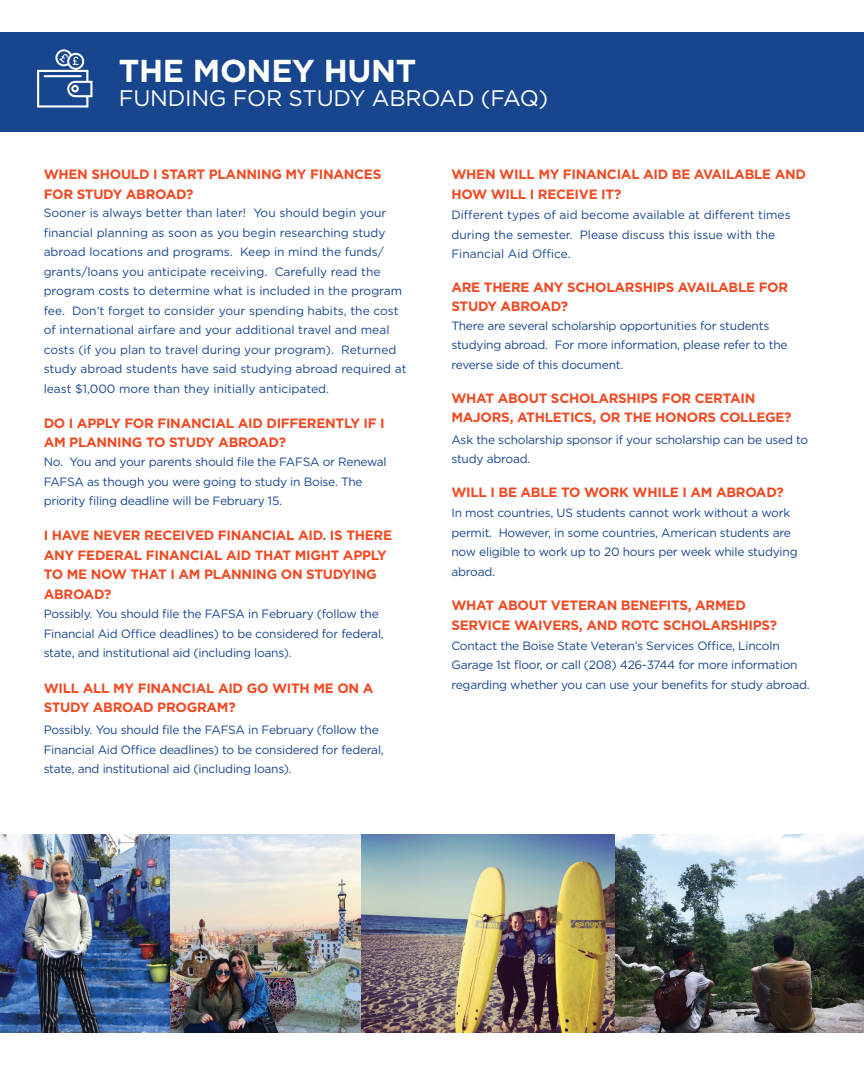
<style>
.page{position:relative;width:864px;height:1080px;background:#fff}
.page>*{position:absolute;margin:0;border:0;box-sizing:border-box;transform-origin:0 0}
.t1{font:700 31.65px "Gotham";letter-spacing:-.01em;color:#fff}
.t2{font:22.5px "Gotham";letter-spacing:-.01em;color:#fff}
.t3{font:700 13.5px/19.5px "Gotham";letter-spacing:-.02em;color:#f04a23}
.t4{font:12px/19.5px "Gotham";letter-spacing:-.02em;color:#17468e}
.t5{font:12px/19.5px "Gotham";color:#17468e}
</style>
<div class="page">
<div style="left:0;top:32px;width:864px;height:100px;background:#17468e"></div>
<svg style="left:37px;top:49px;width:55px;height:59px"></svg>
<img style="left:615px;top:834px;width:249px;height:199px">
<img style="left:170px;top:834px;width:191px;height:199px">
<img style="left:361px;top:834px;width:254px;height:199px">
<img style="left:0;top:834px;width:170px;height:199px">
<p class="t1" style="left:119px;top:50px;width:299px">THE MONEY HUNT</p>
<p class="t2" style="left:119px;top:83px;width:431px">FUNDING FOR STUDY ABROAD (FAQ)</p>
<p class="t3" style="left:44px;top:165px;width:339px">WHEN SHOULD I START PLANNING MY FINANCES<br>FOR STUDY ABROAD?</p>
<p class="t5" style="left:44px;top:203px;width:364px">Sooner is always better than later! You should begin your fnancial planning as soon as you begin researching study abroad locations and programs. Keep in mind the funds/ grants/loans you anticipate receiving. Carefully read the program costs to determine what is included in the program fee. Don’t forget to consider your spending habits, the cost of international airfare and your additional travel and meal costs (if you plan to travel during your program). Returned study abroad students have said studying abroad required at least $1,000 more than they initially anticipated.</p>
<p class="t3" style="left:44px;top:413px;width:343px">DO I APPLY FOR FINANCIAL AID DIFFERENTLY IF I<br>AM PLANNING TO STUDY ABROAD?</p>
<p class="t4" style="left:44px;top:452px;width:345px">No. You and your parents should fle the FAFSA or Renewal<br>FAFSA as though you were going to study in Boise. The priority fling deadline will be February 15.</p>
<p class="t3" style="left:44px;top:526px;width:350px">I HAVE NEVER RECEIVED FINANCIAL AID. IS THERE ANY FEDERAL FINANCIAL AID THAT MIGHT APPLY TO ME NOW THAT I AM PLANNING ON STUDYING ABROAD?</p>
<p class="t4" style="left:44px;top:604px;width:342px">Possibly. You should fle the FAFSA in February (follow the<br>Financial Aid Ofce deadlines) to be considered for federal, state, and institutional aid (including loans).</p>
<p class="t3" style="left:44px;top:678px;width:331px">WILL ALL MY FINANCIAL AID GO WITH ME ON A<br>STUDY ABROAD PROGRAM?</p>
<p class="t4" style="left:44px;top:720px;width:342px">Possibly. You should fle the FAFSA in February (follow the<br>Financial Aid Ofce deadlines) to be considered for federal, state, and institutional aid (including loans).</p>
<p class="t3" style="left:451px;top:165px;width:356px">WHEN WILL MY FINANCIAL AID BE AVAILABLE AND<br>HOW WILL I RECEIVE IT?</p>
<p class="t5" style="left:451px;top:205px;width:341px">Diferent types of aid become available at diferent times during the semester. Please discuss this issue with the<br>Financial Aid Ofce.</p>
<p class="t3" style="left:451px;top:277px;width:338px">ARE THERE ANY SCHOLARSHIPS AVAILABLE FOR<br>STUDY ABROAD?</p>
<p class="t4" style="left:451px;top:316px;width:338px">There are several scholarship opportunities for students studying abroad. For more information, please refer to the reverse side of this document.</p>
<p class="t3" style="left:451px;top:388px;width:342px">WHAT ABOUT SCHOLARSHIPS FOR CERTAIN<br>MAJORS, ATHLETICS, OR THE HONORS COLLEGE?</p>
<p class="t4" style="left:451px;top:429px;width:358px">Ask the scholarship sponsor if your scholarship can be used to study abroad.</p>
<p class="t3" style="left:451px;top:482px;width:334px">WILL I BE ABLE TO WORK WHILE I AM ABROAD?</p>
<p class="t4" style="left:451px;top:503px;width:348px">In most countries, US students cannot work without a work permit. However, in some countries, American students are now eligible to work up to 20 hours per week while studying abroad.</p>
<p class="t3" style="left:451px;top:596px;width:327px">WHAT ABOUT VETERAN BENEFITS, ARMED<br>SERVICE WAIVERS, AND ROTC SCHOLARSHIPS?</p>
<p class="t4" style="left:451px;top:636px;width:360px">Contact the Boise State Veteran’s Services Ofce, Lincoln<br>Garage 1st foor, or call (208) 426-3744 for more information regarding whether you can use your benefts for study abroad.</p>
</div>
